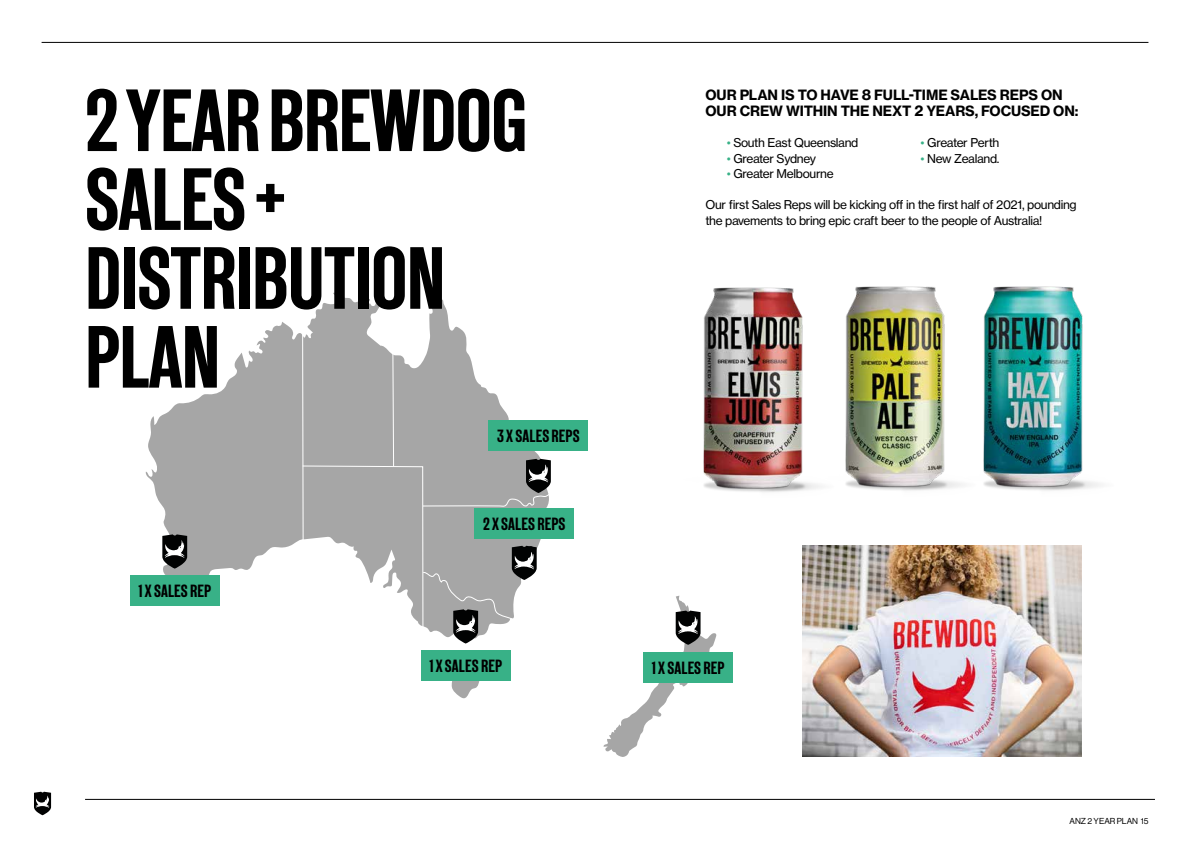
<style>
.page{position:relative;width:1191px;height:842px;background:#fff}
.page>*{position:absolute;margin:0;border:0;box-sizing:border-box;transform-origin:0 0}
.t1{font:88px/78.8px "New Grotesk Square FOUR";letter-spacing:-.01em;color:#000}
.t2{font:17.7px "New Grotesk Square FOUR";letter-spacing:.01em;color:#000}
.t3{font:14px/15.6px "N Haas Grotesk TX Std 75 Bd";letter-spacing:-.01em;color:#000}
.t4{font:12px/15.6px "N Haas Grotesk TX Std 55 Rg";letter-spacing:-.03em;color:#000}
.t5{font:8.5px "N Haas Grotesk DS Pro 55 Rg";color:#000}
.s1{color:#38b187}
</style>
<div class="page">
<hr style="left:85px;top:799px;width:1070px;height:1px;background:#000">
<hr style="left:42px;top:42px;width:1106px;height:1px;background:#000">
<svg style="left:34px;top:792px;width:17px;height:23px"></svg>
<svg style="left:146px;top:288px;width:318px;height:318px;fill:#a6a6a6"></svg>
<svg style="left:451px;top:681px;width:29px;height:17px"></svg>
<img style="left:802px;top:546px;width:279px;height:211px">
<div style="left:474px;top:509px;width:100px;height:30px;background:#38b187"></div>
<svg style="left:162px;top:534px;width:25px;height:35px"></svg>
<svg style="left:302px;top:332px;width:249px;height:311px"></svg>
<svg style="left:603px;top:596px;width:113px;height:161px"></svg>
<div style="left:488px;top:420px;width:100px;height:31px;background:#38b187"></div>
<div style="left:643px;top:652px;width:90px;height:30px;background:#38b187"></div>
<div style="left:421px;top:650px;width:89px;height:31px;background:#38b187"></div>
<div style="left:130px;top:576px;width:89px;height:30px;background:#38b187"></div>
<img style="left:703px;top:287px;width:64px;height:205px">
<img style="left:1012px;top:286px;width:89px;height:205px">
<img style="left:767px;top:286px;width:245px;height:206px">
<h1 class="t1" style="left:85px;top:82px;width:444px">2 YEAR BREWDOG<br>SALES +<br>DISTRIBUTION<br>PLAN</h1>
<p class="t3" style="left:705px;top:87px;width:374px">OUR PLAN IS TO HAVE 8 FULL-TIME SALES REPS ON<br>OUR CREW WITHIN THE NEXT 2 YEARS, FOCUSED ON:</p>
<p class="t4" style="left:726px;top:135px;width:133px"><span class="s1">•</span> South East Queensland</p>
<p class="t4" style="left:726px;top:150px;width:91px"><span class="s1">•</span> Greater Sydney</p>
<p class="t4" style="left:726px;top:166px;width:108px"><span class="s1">•</span> Greater Melbourne</p>
<p class="t4" style="left:920px;top:135px;width:80px"><span class="s1">•</span> Greater Perth</p>
<p class="t4" style="left:920px;top:150px;width:81px"><span class="s1">•</span> New Zealand.</p>
<p class="t4" style="left:705px;top:197px;width:373px">Our first Sales Reps will be kicking off in the first half of 2021, pounding the pavements to bring epic craft beer to the people of Australia!</p>
<h2 class="t2" style="left:497px;top:425px;width:84px">3 X SALES REPS</h2>
<h2 class="t2" style="left:138px;top:581px;width:74px">1 X SALES REP</h2>
<h2 class="t2" style="left:483px;top:514px;width:84px">2 X SALES REPS</h2>
<h2 class="t2" style="left:429px;top:655px;width:74px">1 X SALES REP</h2>
<h2 class="t2" style="left:652px;top:657px;width:74px">1 X SALES REP</h2>
<p class="t5" style="left:1069px;top:816px;width:80px">ANZ 2 YEAR PLAN 15</p>
</div>
